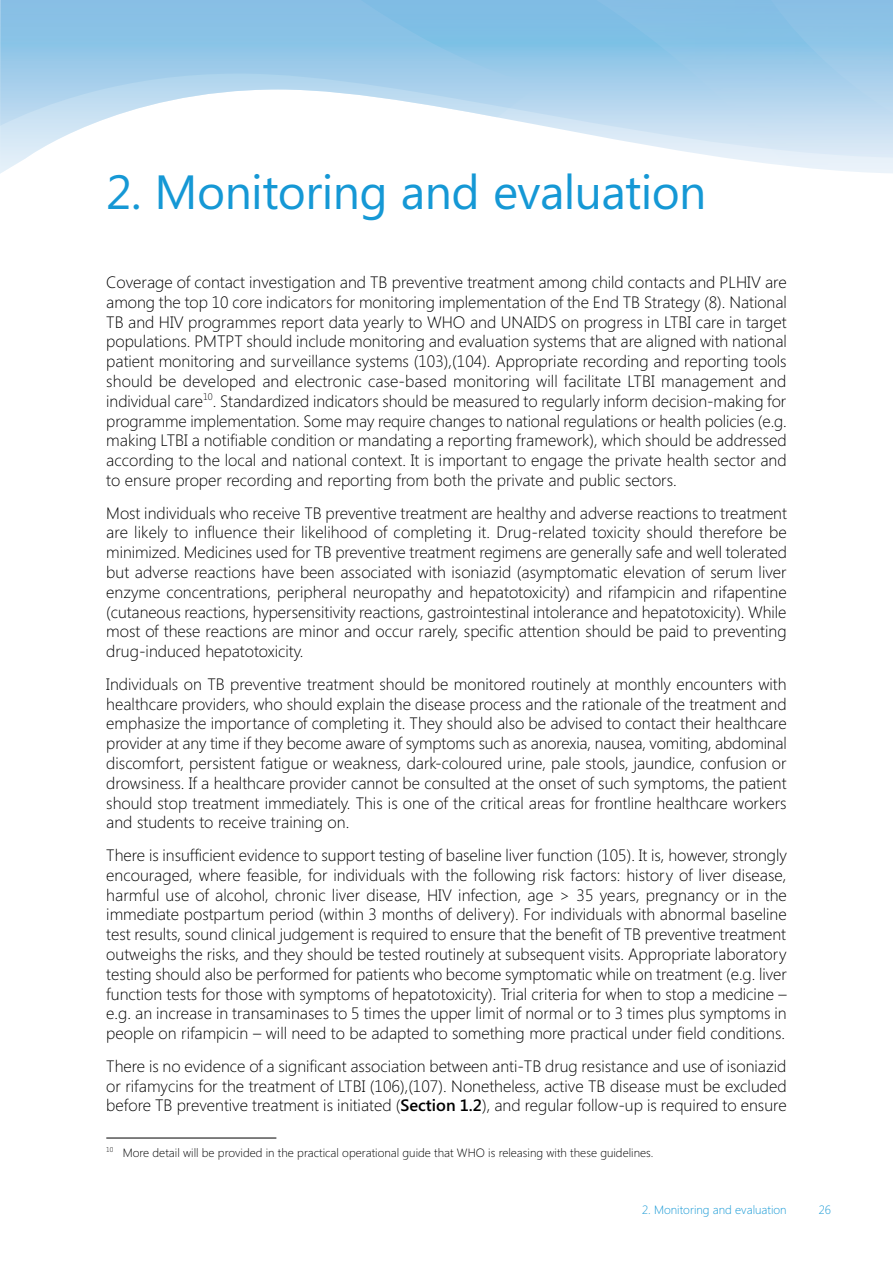
<style>
.page{position:relative;width:893px;height:1263px;background:#fff}
.page>*{position:absolute;margin:0;border:0;box-sizing:border-box;transform-origin:0 0}
.Head1-chapter{font:48px "Segoe UI";letter-spacing:-.015em;color:#1598d5}
.Body{font:300 16.5px/19.8px "Segoe UI";color:#000;text-align:justify}
.Footnote{font:300 12px "Segoe UI";color:#000}
.t1{font:300 12px "Segoe UI";color:#1598d5}
.s1{font-weight:600}
</style>
<div class="page">
<hr style="left:106px;top:1138px;width:170px;height:1px;background:#000">
<svg style="left:729px;top:158px;width:164px;height:15px"></svg>
<svg style="left:0;top:0;width:893px;height:158px"></svg>
<p class="Head1-chapter" style="left:106px;top:158px;width:602px">2. Monitoring and evaluation</p>
<p class="Body" style="left:106px;top:272px;width:682px">Coverage of contact investigation and TB preventive treatment among child contacts and PLHIV are among the top 10 core indicators for monitoring implementation of the End TB Strategy (8). National TB and HIV programmes report data yearly to WHO and UNAIDS on progress in LTBI care in target populations. PMTPT should include monitoring and evaluation systems that are aligned with national patient monitoring and surveillance systems (103),(104). Appropriate recording and reporting tools should be developed and electronic case-based monitoring will facilitate LTBI management and individual care<sup>10</sup>. Standardized indicators should be measured to regularly inform decision-making for programme implementation. Some may require changes to national regulations or health policies (e.g. making LTBI a notifiable condition or mandating a reporting framework), which should be addressed according to the local and national context. It is important to engage the private health sector and to ensure proper recording and reporting from both the private and public sectors.</p>
<p class="Body" style="left:106px;top:502px;width:682px">Most individuals who receive TB preventive treatment are healthy and adverse reactions to treatment are likely to influence their likelihood of completing it. Drug-related toxicity should therefore be minimized. Medicines used for TB preventive treatment regimens are generally safe and well tolerated but adverse reactions have been associated with isoniazid (asymptomatic elevation of serum liver enzyme concentrations, peripheral neuropathy and hepatotoxicity) and rifampicin and rifapentine (cutaneous reactions, hypersensitivity reactions, gastrointestinal intolerance and hepatotoxicity). While most of these reactions are minor and occur rarely, specific attention should be paid to preventing drug-induced hepatotoxicity.</p>
<p class="Body" style="left:106px;top:673px;width:682px">Individuals on TB preventive treatment should be monitored routinely at monthly encounters with healthcare providers, who should explain the disease process and the rationale of the treatment and emphasize the importance of completing it. They should also be advised to contact their healthcare provider at any time if they become aware of symptoms such as anorexia, nausea, vomiting, abdominal discomfort, persistent fatigue or weakness, dark-coloured urine, pale stools, jaundice, confusion or drowsiness. If a healthcare provider cannot be consulted at the onset of such symptoms, the patient should stop treatment immediately. This is one of the critical areas for frontline healthcare workers and students to receive training on.</p>
<p class="Body" style="left:106px;top:845px;width:682px">There is insufficient evidence to support testing of baseline liver function (105). It is, however, strongly encouraged, where feasible, for individuals with the following risk factors: history of liver disease, harmful use of alcohol, chronic liver disease, HIV infection, age &gt; 35 years, pregnancy or in the immediate postpartum period (within 3 months of delivery). For individuals with abnormal baseline test results, sound clinical judgement is required to ensure that the benefit of TB preventive treatment outweighs the risks, and they should be tested routinely at subsequent visits. Appropriate laboratory testing should also be performed for patients who become symptomatic while on treatment (e.g. liver function tests for those with symptoms of hepatotoxicity). Trial criteria for when to stop a medicine – e.g. an increase in transaminases to 5 times the upper limit of normal or to 3 times plus symptoms in people on rifampicin – will need to be adapted to something more practical under field conditions.</p>
<p class="Body" style="left:106px;top:1055px;width:682px">There is no evidence of a significant association between anti-TB drug resistance and use of isoniazid or rifamycins for the treatment of LTBI (106),(107). Nonetheless, active TB disease must be excluded before TB preventive treatment is initiated (<span class="s1">Section 1.2</span>), and regular follow-up is required to ensure</p>
<p class="Footnote" style="left:106px;top:1144px;width:549px"><sup>10</sup> More detail will be provided in the practical operational guide that WHO is releasing with these guidelines.</p>
<p class="t1" style="left:642px;top:1202px;width:146px">2. Monitoring and evaluation</p>
<p class="t1" style="left:819px;top:1202px;width:14px">26</p>
</div>
